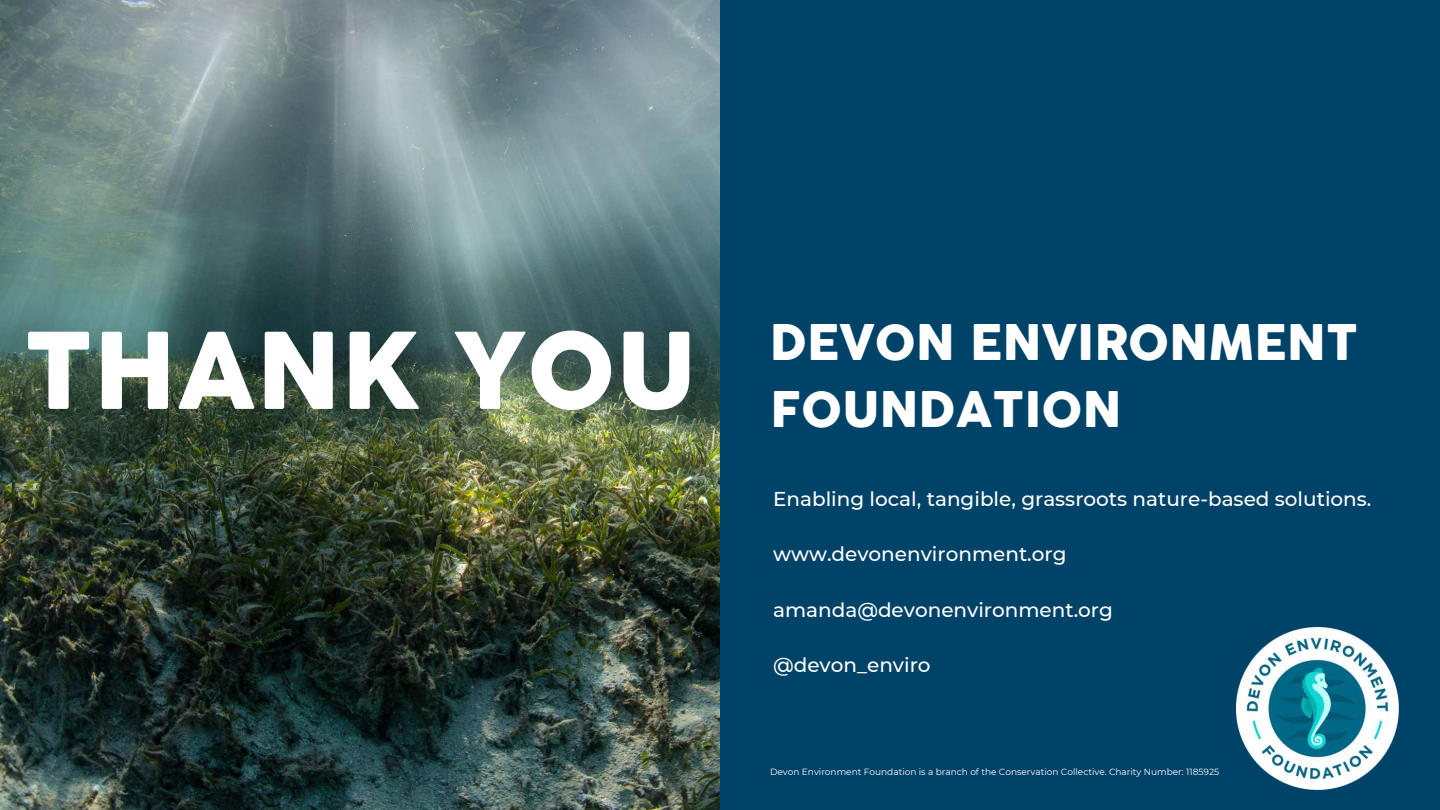
<style>
.page{position:relative;width:1440px;height:810px;background:#fff}
.page>*{position:absolute;margin:0;border:0;box-sizing:border-box;transform-origin:0 0}
.t1{font:48px/66.8px "COCOGOOSE";color:#fff}
.t2{font:500 20px "Montserrat";color:#fff}
.t3{font:9px "Montserrat";color:#fff}
</style>
<div class="page">
<div style="left:0;top:0;width:1439px;height:717px;background:#004369"></div>
<div style="left:629px;top:679px;width:811px;height:131px;background:#004369"></div>
<img style="left:0;top:0;width:720px;height:810px">
<img style="left:1237px;top:627px;width:162px;height:162px">
<h1 class="t1" style="left:24px;top:311px;width:1336px;text-indent:746px">DEVON ENVIRONMENT<br><sup>THANK</sup> <sup>YOU</sup> FOUNDATION</h1>
<p class="t2" style="left:773px;top:486px;width:600px">Enabling local, tangible, grassroots nature-based solutions.</p>
<p class="t2" style="left:773px;top:542px;width:295px">www.devonenvironment.org</p>
<p class="t2" style="left:773px;top:597px;width:341px">amanda@devonenvironment.org</p>
<p class="t2" style="left:773px;top:653px;width:159px">@devon_enviro</p>
<p class="t3" style="left:770px;top:767px;width:451px">Devon Environment Foundation is a branch of the Conservation Collective. Charity Number: 1185925</p>
</div>
